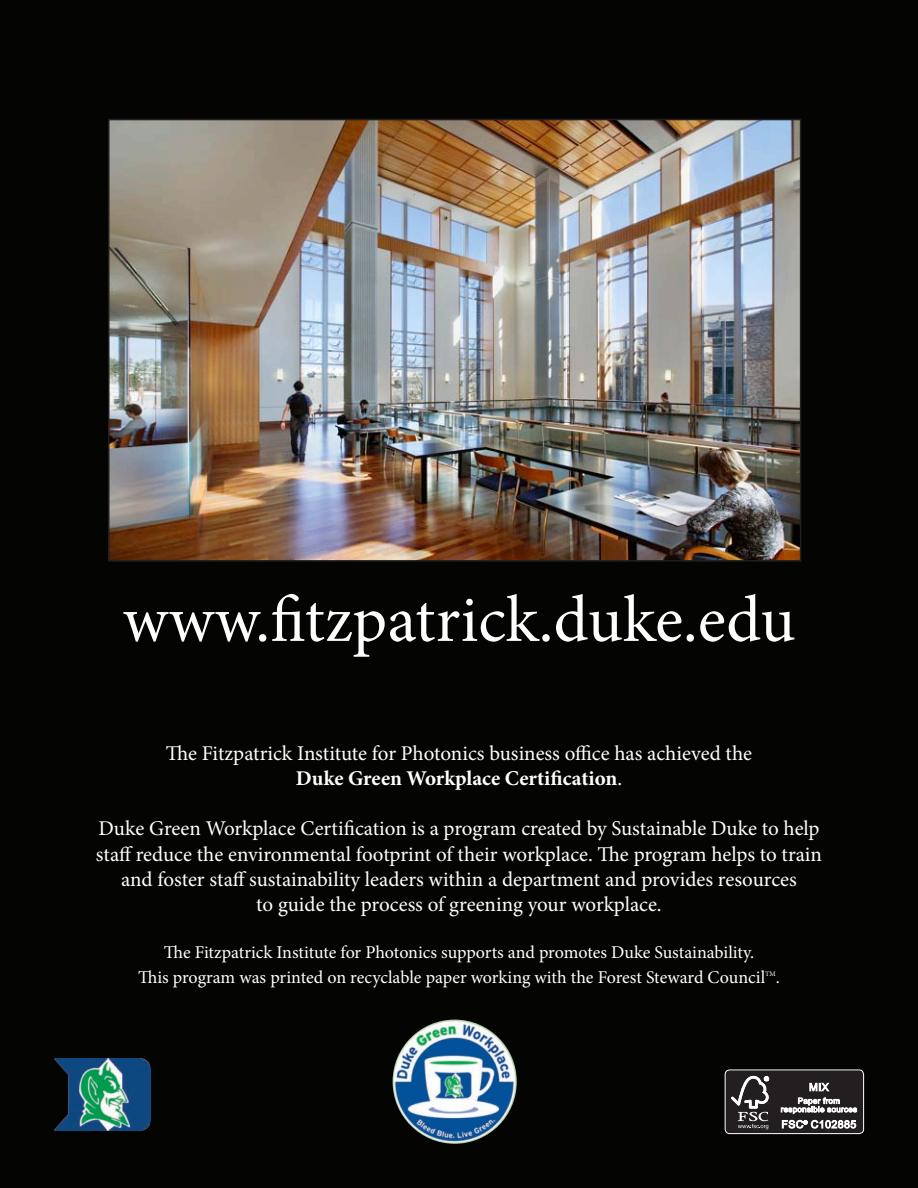
<style>
.page{position:relative;width:918px;height:1188px;background:#040503}
.page>*{position:absolute;margin:0;border:0;box-sizing:border-box;transform-origin:0 0}
.t1{font:66px "Minion Pro";color:#fff}
.t2{font:21px "Minion Pro";letter-spacing:-.005em;color:#fff}
.t3{font:700 21px "Minion Pro";color:#fff}
.t4{font:18px "Minion Pro";letter-spacing:-.005em;color:#fff}
.t5{font:7.05px "Minion Pro";color:#fff}
.s1{font-weight:400}
</style>
<div class="page">
<img style="left:111px;top:122px;width:687px;height:437px">
<div style="left:108px;top:119px;width:693px;height:443px;border:2px solid #231f20"></div>
<img style="left:54px;top:1059px;width:97px;height:72px">
<svg style="left:725px;top:1071px;width:139px;height:63px;background:#4b4748"></svg>
<div style="left:725px;top:1070px;width:139px;height:64px;border:1px solid #fff;border-radius:5px"></div>
<img style="left:393px;top:1020px;width:124px;height:124px;border-radius:62px">
<p class="t1" style="left:123px;top:576px;width:674px">www.fitzpatrick.duke.edu</p>
<p class="t2" style="left:166px;top:739px;width:588px">The Fitzpatrick Institute for Photonics business office has achieved the</p>
<p class="t3" style="left:296px;top:763px;width:328px">Duke Green Workplace Certification<span class="s1">.</span></p>
<p class="t2" style="left:98px;top:815px;width:723px">Duke Green Workplace Certification is a program created by Sustainable Duke to help</p>
<p class="t2" style="left:96px;top:840px;width:728px">staff reduce the environmental footprint of their workplace. The program helps to train</p>
<p class="t2" style="left:121px;top:865px;width:677px">and foster staff sustainability leaders within a department and provides resources</p>
<p class="t2" style="left:256px;top:890px;width:407px">to guide the process of greening your workplace.</p>
<p class="t4" style="left:164px;top:940px;width:592px">The Fitzpatrick Institute for Photonics supports and promotes Duke Sustainability.</p>
<p class="t4" style="left:138px;top:965px;width:629px">This program was printed on recyclable paper working with the Forest Steward Council</p>
<p class="t5" style="left:765px;top:969px;width:12px">TM</p>
<p class="t4" style="left:776px;top:965px;width:6px">.</p>
</div>
